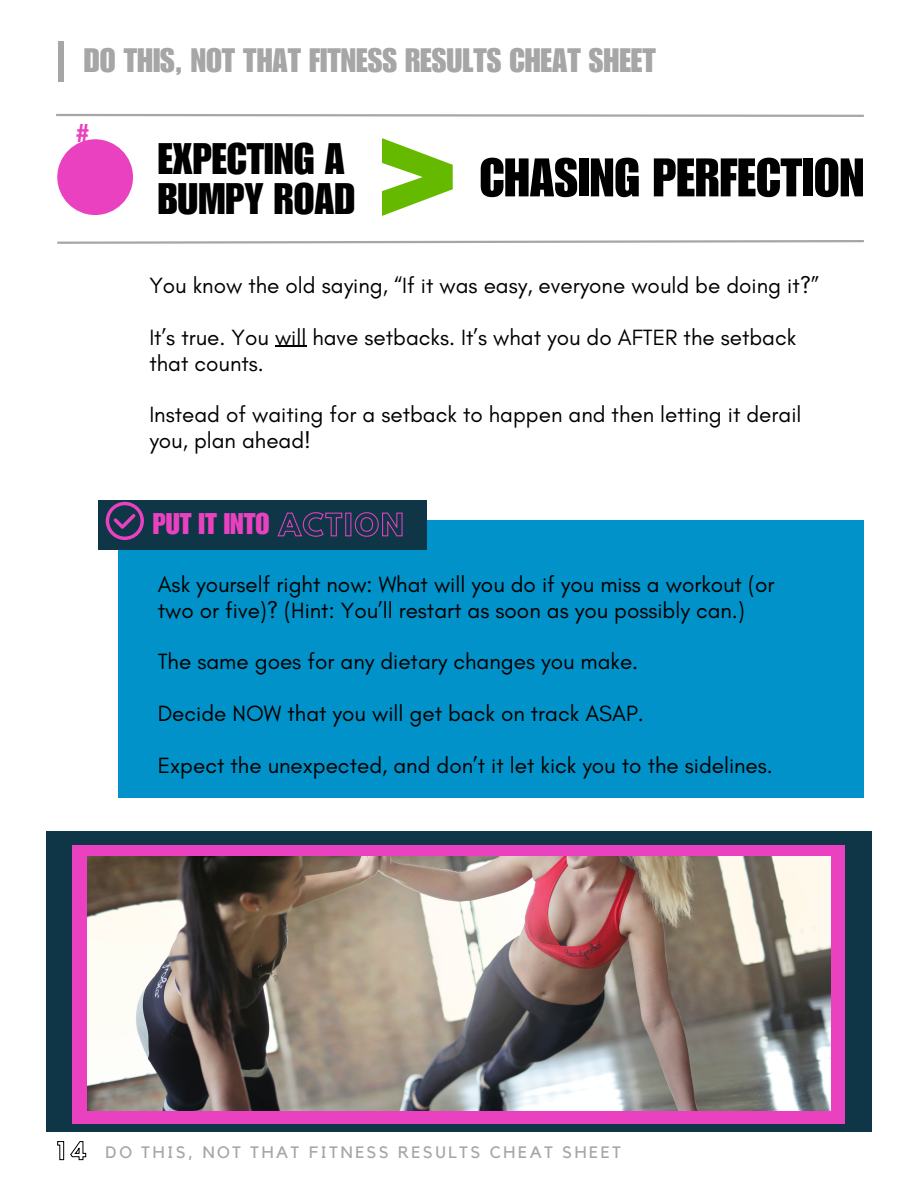
<style>
.page{position:relative;width:918px;height:1188px;background:#fff}
.page>*{position:absolute;margin:0;border:0;box-sizing:border-box;transform-origin:0 0}
.t1{font:800 135.9px "Cooper Hewitt";color:#65ba00}
.t2{font:53.1px "Impact LT Std";color:#000}
.t3{font:43.05px "Impact LT Std";color:#000}
.t4{font:33px "Impact LT Std";color:#a6a6a6}
.t5{font:29.1px "Impact LT Std";color:#ea41c0}
.t6{font:25.65px "Impact LT Std";color:#ea41c0}
.t7{font:22.5px/25.8px "Glacial Indifference";color:#000}
.t8{font:16.5px "Kollektif";letter-spacing:.155em;color:#a6a6a6}
.s1{font-family:"League Spartan";font-weight:700;font-size:27.6px;color:rgb(0 0 0/0)}
</style>
<div class="page">
<hr style="left:275px;top:346px;width:31px;height:1px;background:#000">
<div style="left:118px;top:521px;width:746px;height:277px;background:#0092c8"></div>
<div style="left:99px;top:500px;width:328px;height:50px;background:#0f3647"></div>
<svg style="left:277px;top:512px;width:126px;height:25px"></svg>
<div style="left:58px;top:42px;width:5px;height:40px;background:#a6a6a6"></div>
<div style="left:46px;top:831px;width:826px;height:300px;background:#0f3647"></div>
<svg style="left:57px;top:1141px;width:30px;height:20px"></svg>
<div style="left:73px;top:845px;width:772px;height:278px;background:#ea41c0"></div>
<img style="left:88px;top:857px;width:742px;height:254px">
<div style="left:57px;top:139px;width:76px;height:76px;background:#ea41c0;border-radius:50%"></div>
<svg style="left:56px;top:113px;width:808px;height:4px"></svg>
<svg style="left:57px;top:240px;width:807px;height:4px"></svg>
<svg style="left:106px;top:502px;width:38px;height:38px"></svg>
<p class="t4" style="left:84px;top:48px;width:573px">DO THIS, NOT THAT FITNESS RESULTS CHEAT SHEET</p>
<p class="t6" style="left:77px;top:123px;width:14px">#</p>
<p class="t3" style="left:158px;top:143px;width:188px">EXPECTING A</p>
<p class="t3" style="left:158px;top:183px;width:199px">BUMPY ROAD</p>
<p class="t1" style="left:377px;top:128px;width:83px">&gt;</p>
<p class="t2" style="left:480px;top:158px;width:386px">CHASING PERFECTION</p>
<p class="t7" style="left:149px;top:272px;width:671px">You know the old saying, “If it was easy, everyone would be doing it?”</p>
<p class="t7" style="left:149px;top:324px;width:648px">It’s true. You will have setbacks. It’s what you do AFTER the setback that counts.</p>
<p class="t7" style="left:149px;top:402px;width:654px">Instead of waiting for a setback to happen and then letting it derail you, plan ahead!</p>
<p class="t5" style="left:153px;top:514px;width:252px">PUT IT INTO <span class="s1">ACTION</span></p>
<p class="t7" style="left:158px;top:571px;width:618px">Ask yourself right now: What will you do if you miss a workout (or two or five)? (Hint: You’ll restart as soon as you possibly can.)</p>
<p class="t7" style="left:158px;top:649px;width:482px">The same goes for any dietary changes you make.</p>
<p class="t7" style="left:158px;top:700px;width:488px">Decide NOW that you will get back on track ASAP.</p>
<p class="t7" style="left:158px;top:752px;width:617px">Expect the unexpected, and don’t it let kick you to the sidelines.</p>
<p class="t8" style="left:106px;top:1145px;width:517px">DO THIS, NOT THAT FITNESS RESULTS CHEAT SHEET</p>
</div>
